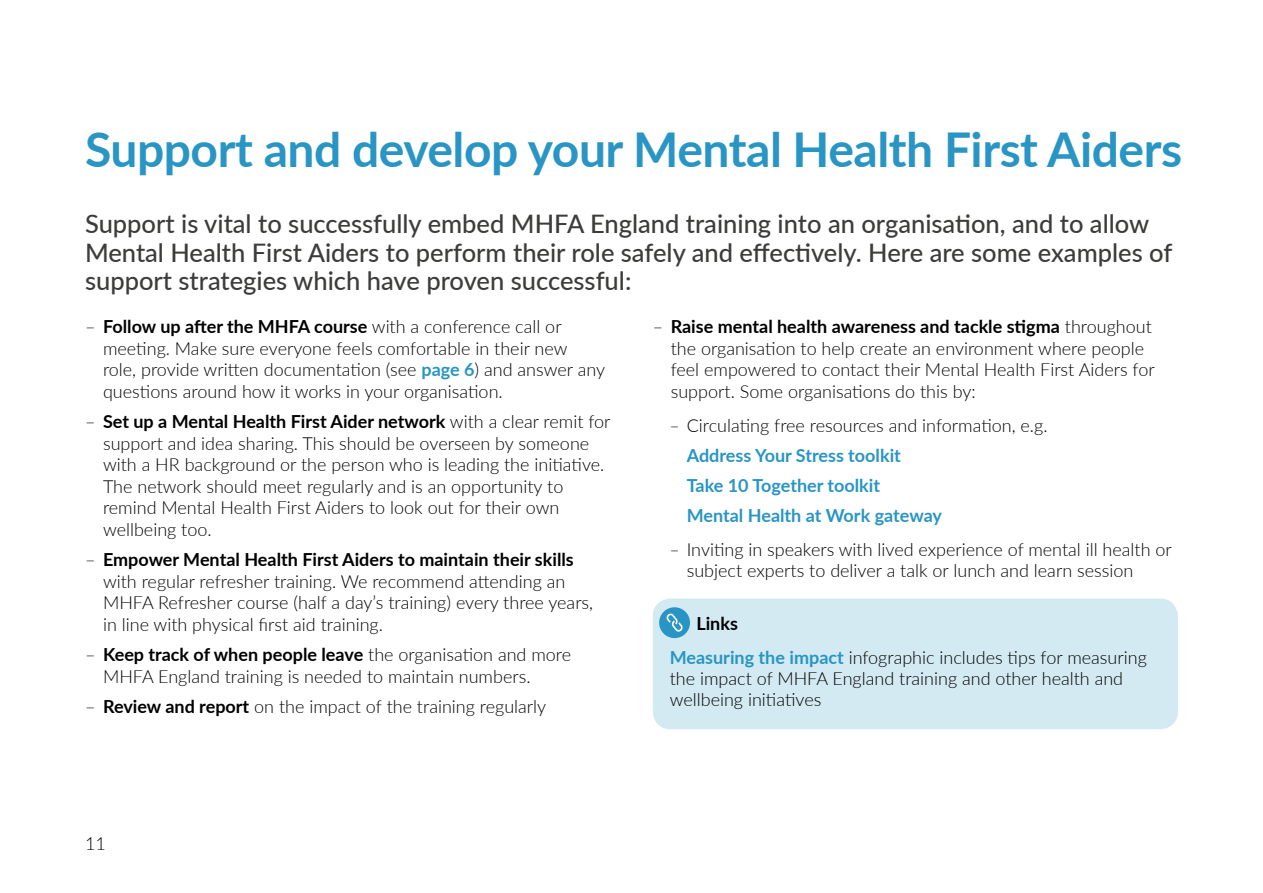
<style>
.page{position:relative;width:1263px;height:893px;background:#fff}
.page>*{position:absolute;margin:0;border:0;box-sizing:border-box;transform-origin:0 0}
.t1{font:700 48px "Lato";letter-spacing:-.01em;color:#2895c4}
.t2{font:500 25.5px/28.5px "Lato";color:#3c3c3b}
.t3{font:300 18px/21.6px "Lato";color:#000}
.t4{font:700 18px/30.2px "Lato";color:#2895c4}
.s1{font-weight:700}
.s2{font-weight:700;color:#2895c4}
</style>
<div class="page">
<div style="left:653px;top:598px;width:525px;height:131px;background:#d3eaf3;border-radius:18px"></div>
<div style="left:659px;top:607px;width:31px;height:31px;background:#2895c4;border-radius:50%"></div>
<svg style="left:667px;top:614px;width:16px;height:18px"></svg>
<h1 class="t1" style="left:85px;top:114px;width:1098px">Support and develop your Mental Health First Aiders</h1>
<p class="t2" style="left:85px;top:209px;width:1089px">Support is vital to successfully embed MHFA England training into an organisation, and to allow<br>Mental Health First Aiders to perform their role safely and effectively. Here are some examples of support strategies which have proven successful:</p>
<p class="t3" style="left:103px;top:317px;width:504px;text-indent:-18px">– <span class="s1">Follow up after the MHFA course</span> with a conference call or meeting. Make sure everyone feels comfortable in their new role, provide written documentation (see <span class="s2">page 6</span>) and answer any questions around how it works in your organisation.</p>
<p class="t3" style="left:103px;top:412px;width:509px;text-indent:-18px">– <span class="s1">Set up a Mental Health First Aider network</span> with a clear remit for support and idea sharing. This should be overseen by someone with a HR background or the person who is leading the initiative.<br>The network should meet regularly and is an opportunity to remind Mental Health First Aiders to look out for their own wellbeing too.</p>
<p class="t3" style="left:103px;top:550px;width:492px;text-indent:-18px">– <span class="s1">Empower Mental Health First Aiders to maintain their skills </span>with regular refresher training. We recommend attending an MHFA Refresher course (half a day’s training) every three years, in line with physical first aid training.</p>
<p class="t3" style="left:103px;top:645px;width:470px;text-indent:-18px">– <span class="s1">Keep track of when people leave</span> the organisation and more<br>MHFA England training is needed to maintain numbers.</p>
<p class="t3" style="left:85px;top:697px;width:463px">– <span class="s1">Review and report</span> on the impact of the training regularly</p>
<p class="t3" style="left:671px;top:317px;width:485px;text-indent:-18px">– <span class="s1">Raise mental health awareness and tackle stigma</span> throughout the organisation to help create an environment where people feel empowered to contact their Mental Health First Aiders for support. Some organisations do this by:</p>
<p class="t3" style="left:670px;top:414px;width:379px">װ Circulating free resources and information, e.g.</p>
<p class="t4" style="left:687px;top:439px;width:257px">Address Your Stress toolkit<br>Take 10 Together toolkit<br>Mental Health at Work gateway</p>
<p class="t3" style="left:687px;top:538px;width:487px;line-height:21px;text-indent:-17px">װ Inviting in speakers with lived experience of mental ill health or subject experts to deliver a talk or lunch and learn session</p>
<p class="t3" style="left:670px;top:606px;width:479px;line-height:33.8px;text-indent:27px"><span class="s1">Links<br></span><span class="s2">Measuring the impact</span> infographic includes tips for measuring</p>
<p class="t3" style="left:670px;top:669px;width:455px;line-height:21px">the impact of MHFA England training and other health and wellbeing initiatives</p>
<p class="t3" style="left:85px;top:834px;width:22px">11</p>
</div>
